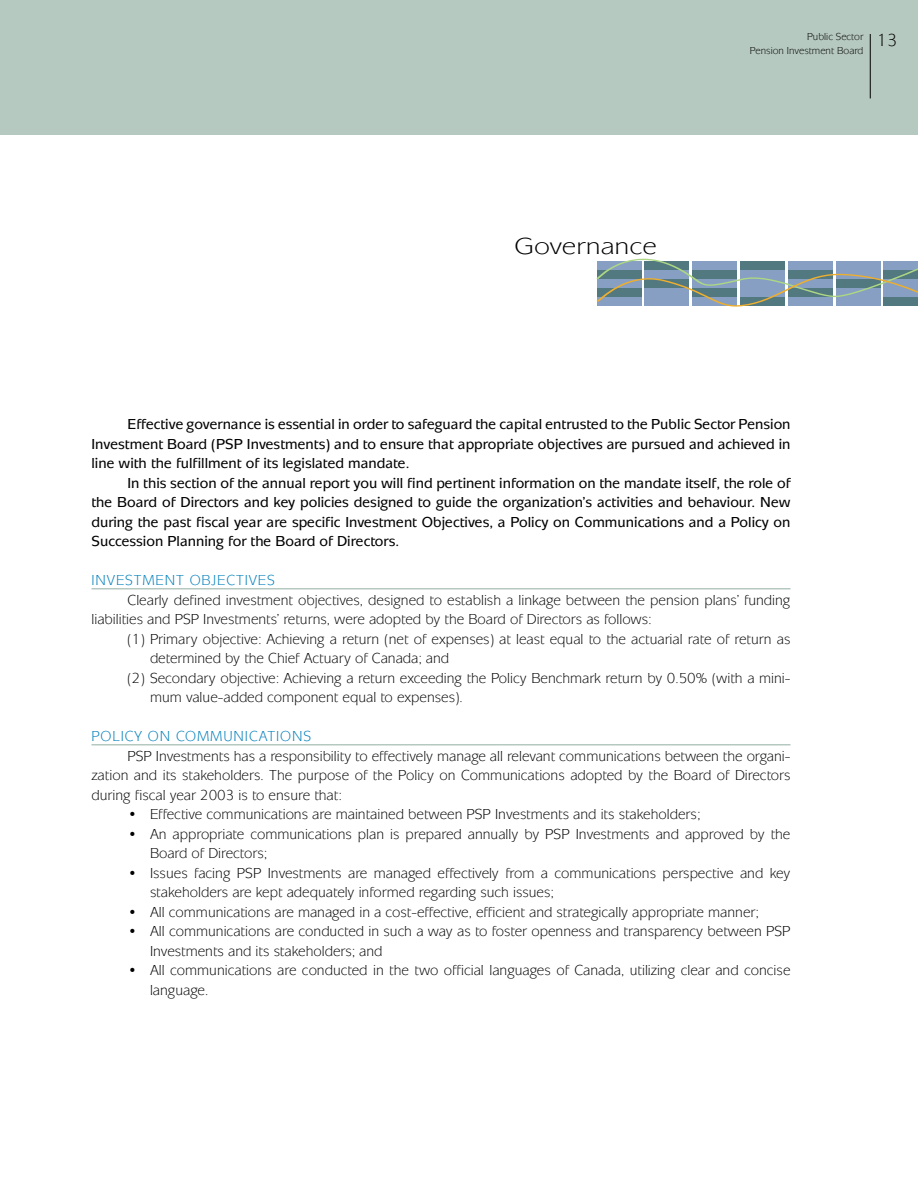
<style>
.page{position:relative;width:918px;height:1188px;background:#fff}
.page>*{position:absolute;margin:0;border:0;box-sizing:border-box;transform-origin:0 0}
.t1{font:24px "Mixage";color:#000;scale:1.2 1}
.t2{font:18px "Mixage";color:#000}
.t3{font:15px/19.5px "Mixage";color:#000}
.t4{font:500 15px/19.5px "Mixage";color:#000;text-align:justify}
.t5{font:15px "Mixage";letter-spacing:.055em;color:#007fbb}
.t6{font:10.5px/13.5px "Mixage";color:#000;text-align:right}
</style>
<div class="page">
<div style="left:0;top:0;width:918px;height:135px;background:#b6c9c0"></div>
<hr style="left:92px;top:588px;width:698px;height:2px;background:#b6c9c0">
<hr style="left:92px;top:744px;width:698px;height:2px;background:#b6c9c0">
<hr style="left:870px;top:34px;width:1px;height:64px;background:#000">
<svg style="left:596px;top:259px;width:322px;height:48px;background:#879fad"></svg>
<p class="t6" style="left:750px;top:31px;width:115px">Public Sector<br>Pension Investment Board</p>
<p class="t2" style="left:877px;top:35px;width:22px">13</p>
<h1 class="t1" style="left:514px;top:238px;width:120px">Governance</h1>
<p class="t4" style="left:92px;top:416px;width:701px;text-indent:36px">Effective governance is essential in order to safeguard the capital entrusted to the Public Sector Pension Investment Board (PSP Investments) and to ensure that appropriate objectives are pursued and achieved in line with the fulfillment of its legislated mandate.</p>
<p class="t4" style="left:92px;top:475px;width:701px;text-indent:36px">In this section of the annual report you will find pertinent information on the mandate itself, the role of the Board of Directors and key policies designed to guide the organization’s activities and behaviour. New during the past fiscal year are specific Investment Objectives, a Policy on Communications and a Policy on Succession Planning for the Board of Directors.</p>
<p class="t5" style="left:92px;top:575px;width:185px">INVESTMENT OBJECTIVES</p>
<p class="t3" style="left:92px;top:592px;width:700px;text-indent:36px">Clearly defined investment objectives, designed to establish a linkage between the pension plans’ funding liabilities and PSP Investments’ returns, were adopted by the Board of Directors as follows:</p>
<p class="t3" style="left:128px;top:631px;width:665px">(1) Primary objective: Achieving a return (net of expenses) at least equal to the actuarial rate of return as</p>
<p class="t3" style="left:150px;top:650px;width:301px">determined by the Chief Actuary of Canada; and</p>
<p class="t3" style="left:128px;top:670px;width:665px">(2) Secondary objective: Achieving a return exceeding the Policy Benchmark return by 0.50% (with a mini-</p>
<p class="t3" style="left:150px;top:689px;width:314px">mum value-added component equal to expenses).</p>
<p class="t5" style="left:92px;top:731px;width:221px">POLICY ON COMMUNICATIONS</p>
<p class="t3" style="left:92px;top:748px;width:701px;text-align:justify;text-indent:36px">PSP Investments has a responsibility to effectively manage all relevant communications between the organi&shy;zation and its stakeholders. The purpose of the Policy on Communications adopted by the Board of Directors during fiscal year 2003 is to ensure that:</p>
<p class="t3" style="left:128px;top:806px;width:574px">• Effective communications are maintained between PSP Investments and its stakeholders;</p>
<p class="t3" style="left:150px;top:826px;width:642px;text-indent:-22px">• An appropriate communications plan is prepared annually by PSP Investments and approved by the<br>Board of Directors;</p>
<p class="t3" style="left:150px;top:865px;width:642px;text-indent:-22px">• Issues facing PSP Investments are managed effectively from a communications perspective and key stakeholders are kept adequately informed regarding such issues;</p>
<p class="t3" style="left:128px;top:904px;width:633px">• All communications are managed in a cost-effective, efficient and strategically appropriate manner;</p>
<p class="t3" style="left:150px;top:923px;width:642px;text-indent:-22px">• All communications are conducted in such a way as to foster openness and transparency between PSP<br>Investments and its stakeholders; and</p>
<p class="t3" style="left:150px;top:962px;width:642px;text-indent:-22px">• All communications are conducted in the two official languages of Canada, utilizing clear and concise language.</p>
</div>
